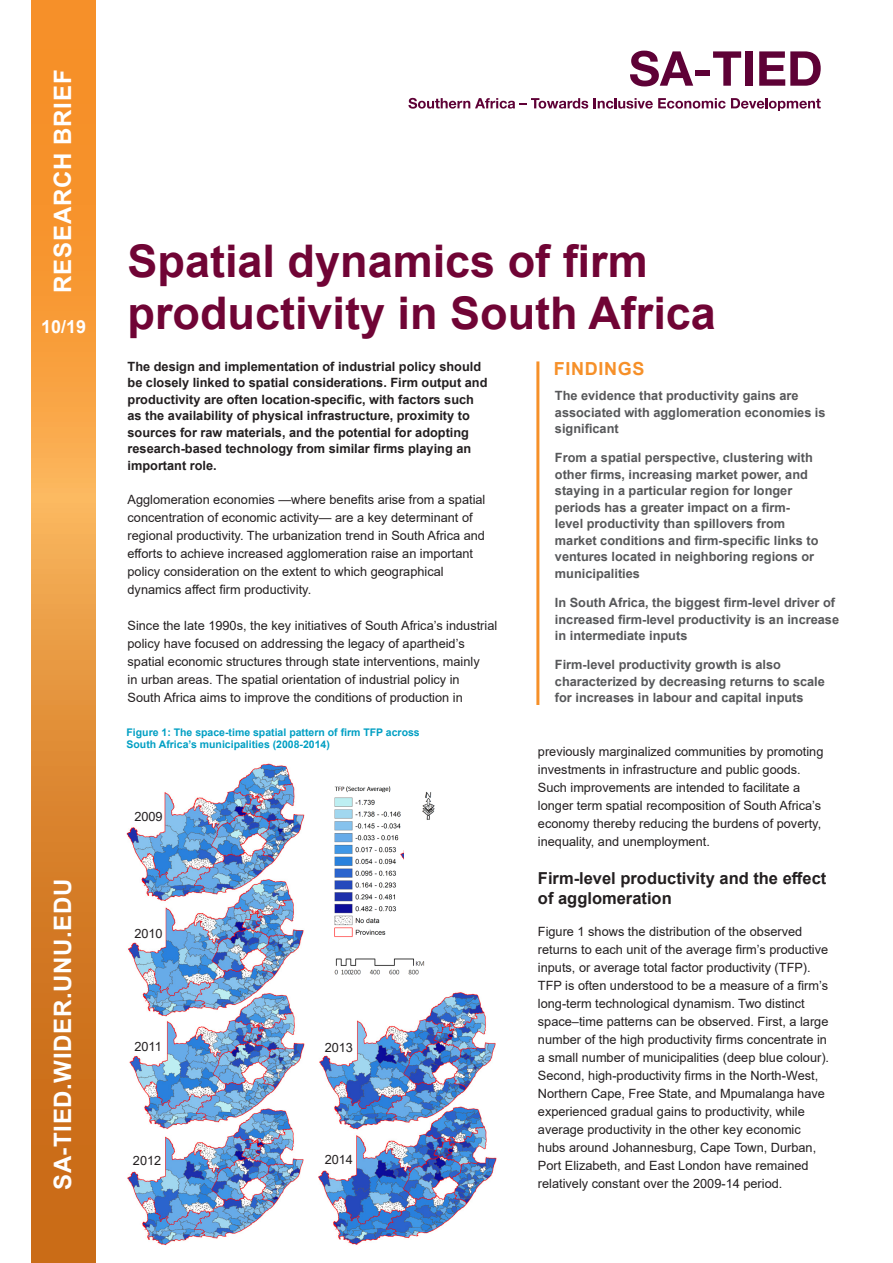
<style>
.page{position:relative;width:893px;height:1263px;background:#fff}
.page>*{position:absolute;margin:0;border:0;box-sizing:border-box;transform-origin:0 0}
.t1{font:700 45px/52.5px "Arial";color:#700435}
.BRIEF{font:700 24px "Arial";letter-spacing:.035em;color:#fff}
.FINDINGS{font:700 18px "Arial";letter-spacing:.035em;color:#f69029}
.t2{font:700 18px "Arial";color:#fff}
.Heading_1{font:700 16.5px/19.8px "Arial";color:#231f20}
.t3{font:12.75px/18px "Arial";color:#231f20}
.Findings_text{font:700 12.75px/16.5px "Arial";color:#57585a}
.INTRO{font:700 12.75px/16.5px "Arial";color:#231f20}
.small_text{font:700 10.5px/12.6px "Arial";color:#009fc3}
</style>
<div class="page">
<svg style="left:630px;top:51px;width:63px;height:35px"></svg>
<div style="left:695px;top:70px;width:15px;height:6px;background:#5e0136"></div>
<svg style="left:713px;top:51px;width:28px;height:35px"></svg>
<div style="left:745px;top:51px;width:8px;height:35px;background:#5e0136"></div>
<svg style="left:759px;top:51px;width:62px;height:35px"></svg>
<svg style="left:408px;top:98px;width:180px;height:11px"></svg>
<svg style="left:594px;top:98px;width:227px;height:13px"></svg>
<svg style="left:32px;top:0;width:64px;height:1263px;background:#e58d31"></svg>
<hr style="left:536px;top:361px;width:3px;height:344px;background:#f69029">
<img style="left:127px;top:763px;width:178px;height:115px">
<img style="left:128px;top:878px;width:176px;height:115px">
<img style="left:129px;top:993px;width:176px;height:110px">
<img style="left:334px;top:958px;width:91px;height:17px">
<img style="left:319px;top:992px;width:177px;height:111px">
<img style="left:318px;top:1103px;width:179px;height:142px">
<img style="left:127px;top:1103px;width:177px;height:143px">
<img style="left:334px;top:786px;width:70px;height:151px">
<img style="left:422px;top:792px;width:13px;height:28px">
<p class="BRIEF" style="left:46px;top:293px;width:225px;rotate:-90deg">RESEARCH BRIEF</p>
<p class="t2" style="left:41px;top:314px;width:47px">10/19</p>
<p class="BRIEF" style="left:46px;top:1190px;width:313px;rotate:-90deg">SA-TIED.WIDER.UNU.EDU</p>
<p class="t1" style="left:128px;top:235px;width:590px">Spatial dynamics of firm productivity in South Africa</p>
<p class="INTRO" style="left:128px;top:358px;width:361px">The design and implementation of industrial policy should be closely linked to spatial considerations. Firm output and productivity are often location-specific, with factors such as the availability of physical infrastructure, proximity to sources for raw materials, and the potential for adopting research-based technology from similar firms playing an important role.</p>
<p class="t3" style="left:128px;top:490px;width:359px">Agglomeration economies —where benefits arise from a spatial concentration of economic activity— are a key determinant of regional productivity. The urbanization trend in South Africa and efforts to achieve increased agglomeration raise an important policy consideration on the extent to which geographical dynamics affect firm productivity.</p>
<p class="t3" style="left:128px;top:616px;width:371px">Since the late 1990s, the key initiatives of South Africa’s industrial policy have focused on addressing the legacy of apartheid’s spatial economic structures through state interventions, mainly<br>in urban areas. The spatial orientation of industrial policy in<br>South Africa aims to improve the conditions of production in</p>
<p class="small_text" style="left:127px;top:726px;width:295px">Figure 1: The space-time spatial pattern of firm TFP across<br>South Africa’s municipalities (2008-2014)</p>
<p class="t3" style="left:134px;top:808px;width:30px">2009</p>
<p class="t3" style="left:134px;top:924px;width:30px">2010</p>
<p class="t3" style="left:134px;top:1037px;width:29px">2011</p>
<p class="t3" style="left:133px;top:1152px;width:30px">2012</p>
<p class="t3" style="left:325px;top:1039px;width:30px">2013</p>
<p class="t3" style="left:325px;top:1151px;width:30px">2014</p>
<p class="FINDINGS" style="left:554px;top:356px;width:92px">FINDINGS</p>
<p class="Findings_text" style="left:555px;top:387px;width:272px">The evidence that productivity gains are associated with agglomeration economies is significant</p>
<p class="Findings_text" style="left:555px;top:450px;width:265px">From a spatial perspective, clustering with other firms, increasing market power, and staying in a particular region for longer periods has a greater impact on a firm&shy;level productivity than spillovers from market conditions and firm-specific links to ventures located in neighboring regions or municipalities</p>
<p class="Findings_text" style="left:555px;top:594px;width:286px">In South Africa, the biggest firm-level driver of increased firm-level productivity is an increase in intermediate inputs</p>
<p class="Findings_text" style="left:555px;top:657px;width:271px">Firm-level productivity growth is also characterized by decreasing returns to scale for increases in labour and capital inputs</p>
<p class="t3" style="left:538px;top:742px;width:287px">previously marginalized communities by promoting investments in infrastructure and public goods.<br>Such improvements are intended to facilitate a longer term spatial recomposition of South Africa’s economy thereby reducing the burdens of poverty, inequality, and unemployment.</p>
<p class="Heading_1" style="left:538px;top:868px;width:290px">Firm-level productivity and the effect of agglomeration</p>
<p class="t3" style="left:538px;top:922px;width:293px">Figure 1 shows the distribution of the observed returns to each unit of the average firm’s productive inputs, or average total factor productivity (TFP).<br>TFP is often understood to be a measure of a firm’s long-term technological dynamism. Two distinct space–time patterns can be observed. First, a large number of the high productivity firms concentrate in a small number of municipalities (deep blue colour).<br>Second, high-productivity firms in the North-West, Northern Cape, Free State, and Mpumalanga have experienced gradual gains to productivity, while average productivity in the other key economic hubs around Johannesburg, Cape Town, Durban, Port Elizabeth, and East London have remained relatively constant over the 2009-14 period.</p>
</div>
